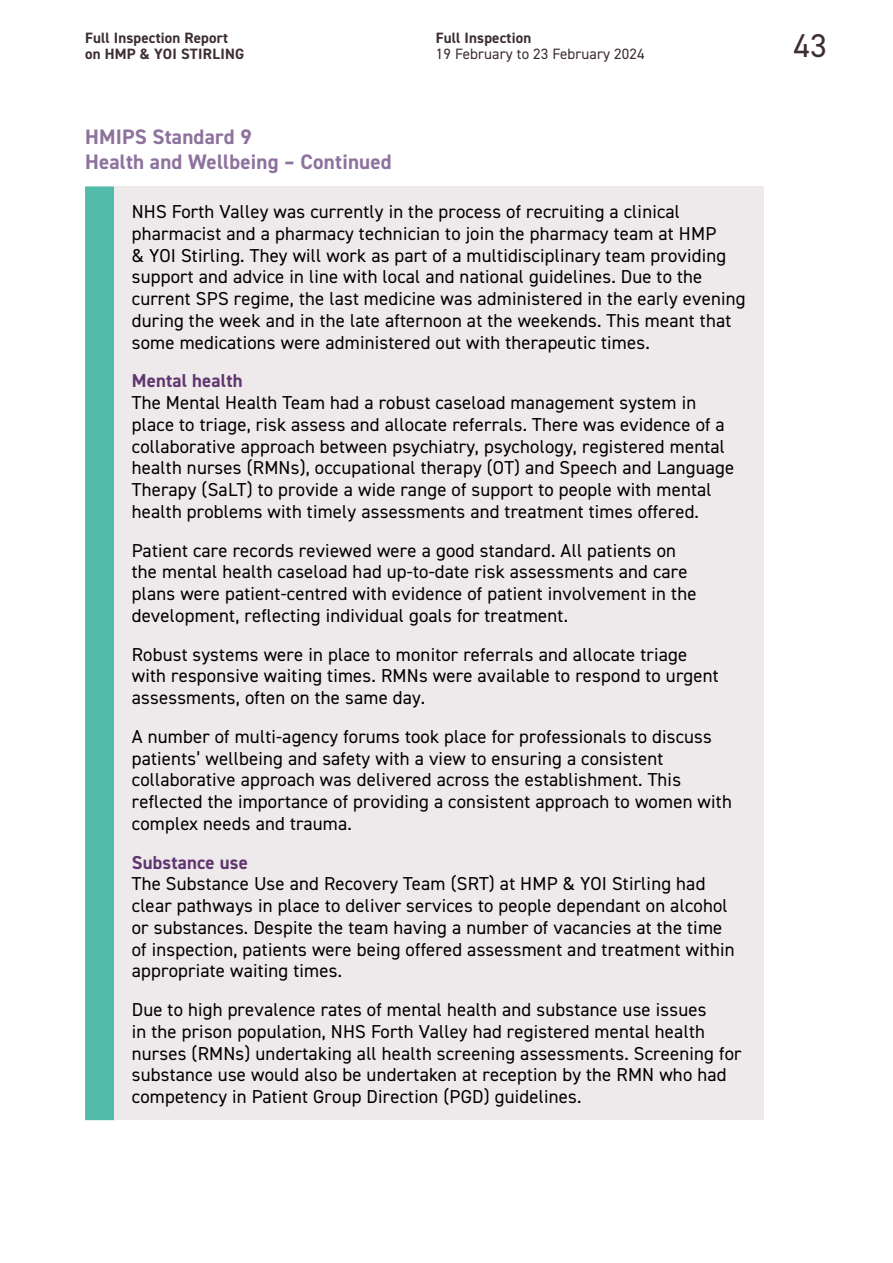
<style>
.page{position:relative;width:893px;height:1263px;background:#fff}
.page>*{position:absolute;margin:0;border:0;box-sizing:border-box;transform-origin:0 0}
.t1{font:33px "DIN2014";color:#3c2e33}
.Txt_Heading__4mm_Space{font:700 21px/25.2px "DIN2014";letter-spacing:.01em;color:#8e729e}
.Body_Txt{font:18.75px/21.8px "DIN2014";letter-spacing:.01em;color:#000}
.Txt_Heading{font:700 18.75px "DIN2014";letter-spacing:.01em;color:#613670}
.t2{font:700 15px/16.5px "DIN2014";letter-spacing:.01em;color:#3c2e33}
.t3{font:15px "DIN2014";letter-spacing:.01em;color:#3c2e33}
</style>
<div class="page">
<div style="left:85px;top:186px;width:30px;height:934px;background:#54bbab"></div>
<div style="left:115px;top:186px;width:649px;height:934px;background:#eeeaec"></div>
<p class="t2" style="left:85px;top:29px;width:161px">Full Inspection Report on HMP &amp; YOI STIRLING</p>
<p class="t2" style="left:436px;top:29px;width:97px">Full Inspection</p>
<p class="t3" style="left:436px;top:45px;width:210px">19 February to 23 February 2024</p>
<p class="Txt_Heading__4mm_Space" style="left:85px;top:124px;width:308px">HMIPS Standard 9<br>Health and Wellbeing – Continued</p>
<h3 class="Body_Txt" style="left:132px;top:200px;width:615px">NHS Forth Valley was currently in the process of recruiting a clinical pharmacist and a pharmacy technician to join the pharmacy team at HMP<br>&amp; YOI Stirling. They will work as part of a multidisciplinary team providing support and advice in line with local and national guidelines. Due to the current SPS regime, the last medicine was administered in the early evening during the week and in the late afternoon at the weekends. This meant that some medications were administered out with therapeutic times.</h3>
<h3 class="Txt_Heading" style="left:132px;top:368px;width:112px">Mental health</h3>
<h3 class="Body_Txt" style="left:132px;top:391px;width:604px">The Mental Health Team had a robust caseload management system in place to triage, risk assess and allocate referrals. There was evidence of a collaborative approach between psychiatry, psychology, registered mental health nurses (RMNs), occupational therapy (OT) and Speech and Language Therapy (SaLT) to provide a wide range of support to people with mental health problems with timely assessments and treatment times offered.</h3>
<h3 class="Body_Txt" style="left:132px;top:539px;width:566px">Patient care records reviewed were a good standard. All patients on the mental health caseload had up‑to‑date risk assessments and care plans were patient‑centred with evidence of patient involvement in the development, reflecting individual goals for treatment.</h3>
<h3 class="Body_Txt" style="left:132px;top:643px;width:588px">Robust systems were in place to monitor referrals and allocate triage with responsive waiting times. RMNs were available to respond to urgent assessments, often on the same day.</h3>
<h3 class="Body_Txt" style="left:132px;top:725px;width:602px">A number of multi‑agency forums took place for professionals to discuss patients’ wellbeing and safety with a view to ensuring a consistent collaborative approach was delivered across the establishment. This reflected the importance of providing a consistent approach to women with complex needs and trauma.</h3>
<h3 class="Txt_Heading" style="left:132px;top:850px;width:118px">Substance use</h3>
<h3 class="Body_Txt" style="left:132px;top:873px;width:604px">The Substance Use and Recovery Team (SRT) at HMP &amp; YOI Stirling had clear pathways in place to deliver services to people dependant on alcohol or substances. Despite the team having a number of vacancies at the time of inspection, patients were being offered assessment and treatment within appropriate waiting times.</h3>
<h3 class="Body_Txt" style="left:132px;top:998px;width:611px">Due to high prevalence rates of mental health and substance use issues<br>in the prison population, NHS Forth Valley had registered mental health nurses (RMNs) undertaking all health screening assessments. Screening for substance use would also be undertaken at reception by the RMN who had competency in Patient Group Direction (PGD) guidelines.</h3>
<h1 class="t1" style="left:793px;top:25px;width:35px">43</h1>
</div>
